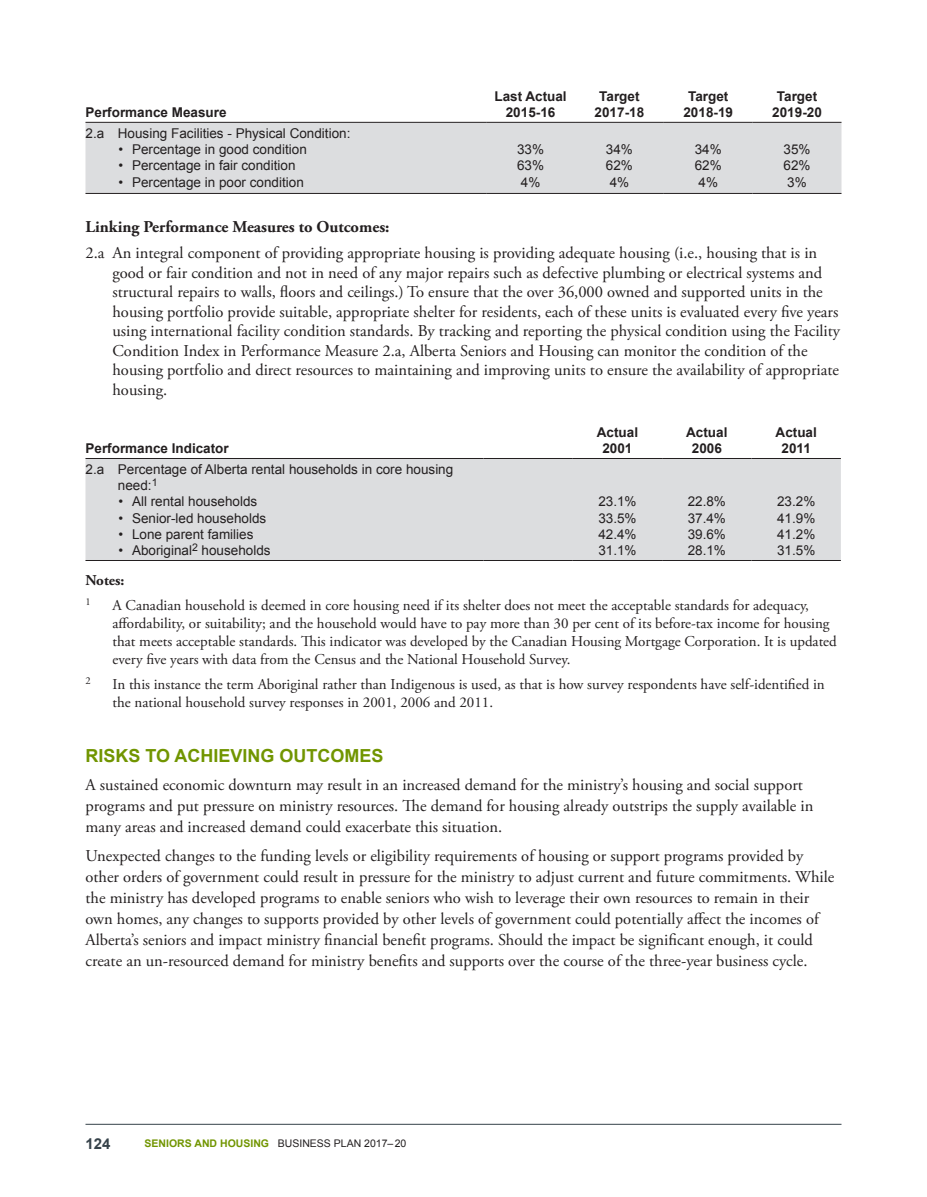
<style>
.page{position:relative;width:927px;height:1197px;background:#fff}
.page>*{position:absolute;margin:0;border:0;box-sizing:border-box;transform-origin:0 0}
.Main_Heading{font:700 18px "Arial";color:#719500}
.paragraph_text{font:16.5px/21px "Adobe Garamond Pro";color:#231f20}
.Linking_PM_-_number{font:16.5px/19.5px "Adobe Garamond Pro";color:#231f20}
.Linking_PM_-_heading{font:700 16.5px "Adobe Garamond Pro";color:#231f20}
.Note_content{font:15px/18px "Adobe Garamond Pro";color:#231f20}
.Note_heading{font:700 15px "Adobe Garamond Pro";color:#231f20}
.t1{font:700 15px "Arial";color:#36424a}
.L_column{font:13.5px/16.2px "Arial";color:#231f20}
.Data{font:13.5px "Arial";color:#231f20}
.Year_Header{font:700 13.5px "Arial";color:#231f20}
.Left_header{font:700 13.5px "Arial";color:#231f20}
.t2{font:10.5px "Arial";color:#231f20}
.Note_content-2{font:10.5px "Adobe Garamond Pro";color:#231f20}
.s1{font-weight:700;color:#719500}
</style>
<div class="page">
<div style="left:86px;top:123px;width:756px;height:70px;background:#dcdddf"></div>
<hr style="left:86px;top:122px;width:400px;height:1px;background:#231f20">
<hr style="left:486px;top:122px;width:89px;height:1px;background:#231f20">
<hr style="left:575px;top:122px;width:89px;height:1px;background:#231f20">
<hr style="left:664px;top:122px;width:89px;height:1px;background:#231f20">
<hr style="left:753px;top:122px;width:89px;height:1px;background:#231f20">
<hr style="left:86px;top:193px;width:400px;height:1px;background:#231f20">
<hr style="left:486px;top:193px;width:89px;height:1px;background:#231f20">
<hr style="left:575px;top:193px;width:89px;height:1px;background:#231f20">
<hr style="left:664px;top:193px;width:89px;height:1px;background:#231f20">
<hr style="left:753px;top:193px;width:89px;height:1px;background:#231f20">
<div style="left:86px;top:459px;width:755px;height:101px;background:#dcdddf"></div>
<hr style="left:86px;top:458px;width:397px;height:1px;background:#231f20">
<hr style="left:483px;top:458px;width:90px;height:1px;background:#231f20">
<hr style="left:573px;top:458px;width:89px;height:1px;background:#231f20">
<hr style="left:662px;top:458px;width:90px;height:1px;background:#231f20">
<hr style="left:752px;top:458px;width:89px;height:1px;background:#231f20">
<hr style="left:86px;top:560px;width:397px;height:1px;background:#231f20">
<hr style="left:483px;top:560px;width:90px;height:1px;background:#231f20">
<hr style="left:573px;top:560px;width:89px;height:1px;background:#231f20">
<hr style="left:662px;top:560px;width:90px;height:1px;background:#231f20">
<hr style="left:752px;top:560px;width:89px;height:1px;background:#231f20">
<hr style="left:86px;top:1124px;width:756px;height:1px;background:#36424a">
<p class="Left_header" style="left:86px;top:103px;width:143px">Performance Measure</p>
<p class="L_column" style="left:86px;top:125px;width:266px">2.a Housing Facilities - Physical Condition:</p>
<p class="L_column" style="left:119px;top:141px;width:190px">• Percentage in good condition</p>
<p class="L_column" style="left:119px;top:158px;width:179px">• Percentage in fair condition</p>
<p class="L_column" style="left:119px;top:174px;width:187px">• Percentage in poor condition</p>
<p class="Year_Header" style="left:494px;top:87px;width:74px">Last Actual</p>
<p class="Year_Header" style="left:506px;top:103px;width:51px">2015-16</p>
<p class="Data" style="left:517px;top:141px;width:29px">33%</p>
<p class="Data" style="left:517px;top:157px;width:29px">63%</p>
<p class="Data" style="left:521px;top:173px;width:21px">4%</p>
<p class="Year_Header" style="left:599px;top:87px;width:42px">Target</p>
<p class="Year_Header" style="left:595px;top:103px;width:51px">2017-18</p>
<p class="Data" style="left:606px;top:141px;width:29px">34%</p>
<p class="Data" style="left:606px;top:157px;width:29px">62%</p>
<p class="Data" style="left:610px;top:173px;width:21px">4%</p>
<p class="Year_Header" style="left:688px;top:87px;width:42px">Target</p>
<p class="Year_Header" style="left:683px;top:103px;width:51px">2018-19</p>
<p class="Data" style="left:695px;top:141px;width:29px">34%</p>
<p class="Data" style="left:695px;top:157px;width:29px">62%</p>
<p class="Data" style="left:698px;top:173px;width:21px">4%</p>
<p class="Year_Header" style="left:777px;top:87px;width:42px">Target</p>
<p class="Year_Header" style="left:772px;top:103px;width:51px">2019-20</p>
<p class="Data" style="left:784px;top:141px;width:29px">35%</p>
<p class="Data" style="left:784px;top:157px;width:29px">62%</p>
<p class="Data" style="left:787px;top:173px;width:21px">3%</p>
<p class="Linking_PM_-_heading" style="left:86px;top:217px;width:306px">Linking Performance Measures to Outcomes:</p>
<p class="Linking_PM_-_number" style="left:113px;top:244px;width:729px;text-indent:-27px">2.a An integral component of providing appropriate housing is providing adequate housing (i.e., housing that is in good or fair condition and not in need of any major repairs such as defective plumbing or electrical systems and structural repairs to walls, floors and ceilings.) To ensure that the over 36,000 owned and supported units in the housing portfolio provide suitable, appropriate shelter for residents, each of these units is evaluated every five years using international facility condition standards. By tracking and reporting the physical condition using the Facility Condition Index in Performance Measure 2.a, Alberta Seniors and Housing can monitor the condition of the housing portfolio and direct resources to maintaining and improving units to ensure the availability of appropriate housing.</p>
<p class="Left_header" style="left:86px;top:439px;width:145px">Performance Indicator</p>
<p class="L_column" style="left:118px;top:461px;width:337px;text-indent:-32px">2.a Percentage of Alberta rental households in core housing need:<sup>1</sup></p>
<p class="L_column" style="left:119px;top:494px;width:140px">• All rental households</p>
<p class="L_column" style="left:119px;top:510px;width:149px">• Senior-led households</p>
<p class="L_column" style="left:119px;top:526px;width:137px">• Lone parent families</p>
<p class="L_column" style="left:119px;top:542px;width:154px">• Aboriginal<sup>2</sup> households</p>
<p class="Year_Header" style="left:597px;top:423px;width:43px">Actual</p>
<p class="Year_Header" style="left:602px;top:439px;width:32px">2001</p>
<p class="Data" style="left:598px;top:493px;width:40px">23.1%</p>
<p class="Data" style="left:598px;top:509px;width:40px">33.5%</p>
<p class="Data" style="left:598px;top:525px;width:40px">42.4%</p>
<p class="Data" style="left:598px;top:542px;width:40px">31.1%</p>
<p class="Year_Header" style="left:686px;top:423px;width:43px">Actual</p>
<p class="Year_Header" style="left:692px;top:439px;width:32px">2006</p>
<p class="Data" style="left:688px;top:493px;width:40px">22.8%</p>
<p class="Data" style="left:688px;top:509px;width:40px">37.4%</p>
<p class="Data" style="left:688px;top:525px;width:40px">39.6%</p>
<p class="Data" style="left:688px;top:542px;width:40px">28.1%</p>
<p class="Year_Header" style="left:776px;top:423px;width:43px">Actual</p>
<p class="Year_Header" style="left:782px;top:439px;width:31px">2011</p>
<p class="Data" style="left:777px;top:493px;width:40px">23.2%</p>
<p class="Data" style="left:777px;top:509px;width:40px">41.9%</p>
<p class="Data" style="left:777px;top:525px;width:40px">41.2%</p>
<p class="Data" style="left:777px;top:542px;width:40px">31.5%</p>
<p class="Note_heading" style="left:86px;top:572px;width:40px">Notes:</p>
<p class="Note_content-2" style="left:86px;top:596px;width:7px">1</p>
<p class="Note_content" style="left:113px;top:597px;width:726px">A Canadian household is deemed in core housing need if its shelter does not meet the acceptable standards for adequacy, affordability, or suitability; and the household would have to pay more than 30 per cent of its before-tax income for housing that meets acceptable standards. This indicator was developed by the Canadian Housing Mortgage Corporation. It is updated every five years with data from the Census and the National Household Survey.</p>
<p class="Note_content-2" style="left:86px;top:675px;width:7px">2</p>
<p class="Note_content" style="left:113px;top:675px;width:714px">In this instance the term Aboriginal rather than Indigenous is used, as that is how survey respondents have self-identified in the national household survey responses in 2001, 2006 and 2011.</p>
<p class="Main_Heading" style="left:86px;top:744px;width:300px">RISKS TO ACHIEVING OUTCOMES</p>
<p class="paragraph_text" style="left:86px;top:775px;width:729px">A sustained economic downturn may result in an increased demand for the ministry’s housing and social support programs and put pressure on ministry resources. The demand for housing already outstrips the supply available in many areas and increased demand could exacerbate this situation.</p>
<p class="paragraph_text" style="left:86px;top:846px;width:750px">Unexpected changes to the funding levels or eligibility requirements of housing or support programs provided by other orders of government could result in pressure for the ministry to adjust current and future commitments. While the ministry has developed programs to enable seniors who wish to leverage their own resources to remain in their own homes, any changes to supports provided by other levels of government could potentially affect the incomes of Alberta’s seniors and impact ministry financial benefit programs. Should the impact be significant enough, it could create an un-resourced demand for ministry benefits and supports over the course of the three-year business cycle.</p>
<p class="t1" style="left:86px;top:1133px;width:27px">124</p>
<p class="t2" style="left:145px;top:1136px;width:263px"><span class="s1">SENIORS AND HOUSING</span> BUSINESS PLAN 2017–20</p>
</div>
